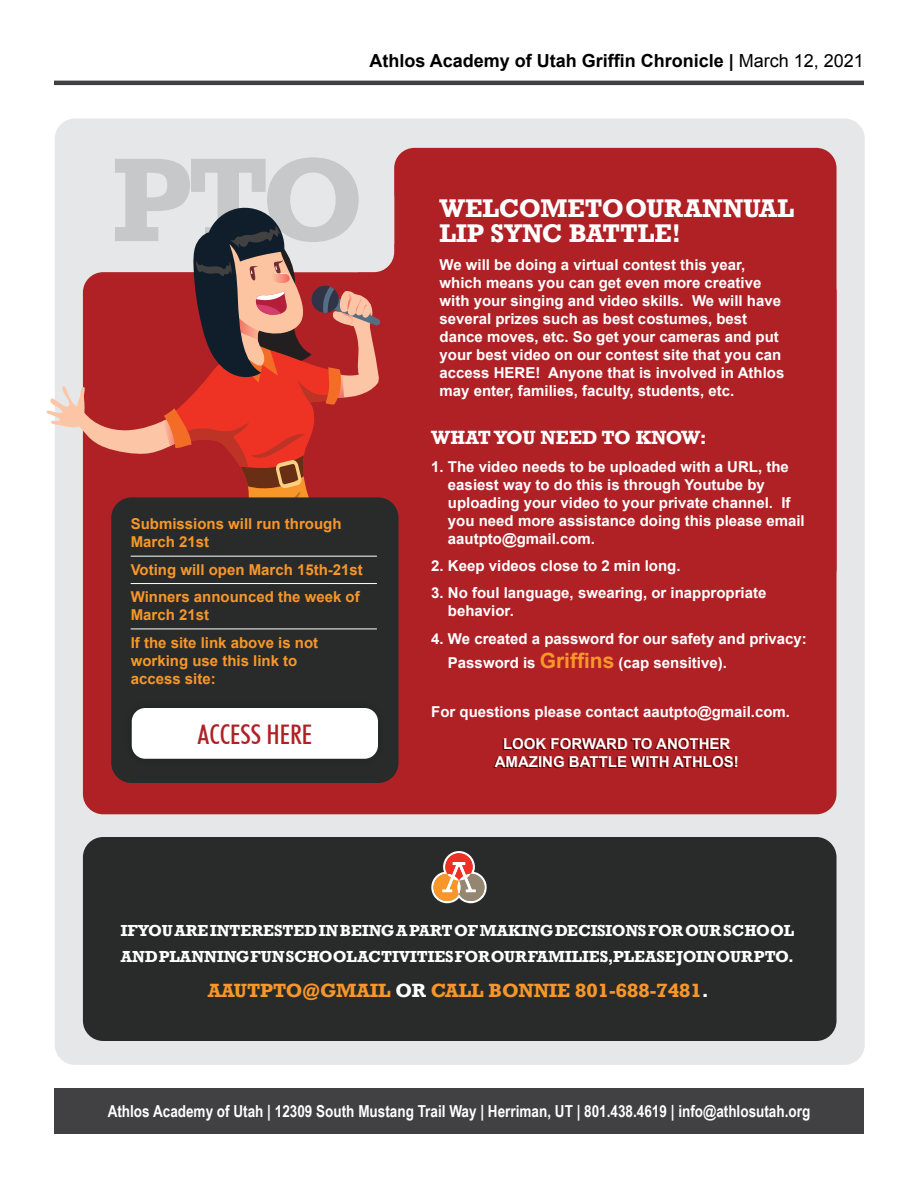
<style>
.page{position:relative;width:918px;height:1188px;background:#fff}
.page>*{position:absolute;margin:0;border:0;box-sizing:border-box;transform-origin:0 0}
.t1{font:700 111.9px "Rockwell";color:#c7c8ca}
.t2{font:500 condensed 27px "Futura BT";color:#b02126}
.t3{font:700 24px/25.5px "Rockwell";letter-spacing:-.005em;color:#fff}
.t4{font:700 18px "Arial";color:#000}
.t5{font:700 18px "Rockwell";color:#f89728}
.t6{font:700 18px "Rockwell";letter-spacing:-.015em;color:#fff}
.t7{font:700 16.5px "Arial Narrow";color:#fff}
.t8{font:700 15px/18px "Arial";color:#fff}
.t9{font:700 15px/18px "Arial";color:#f89728}
.t10{font:700 15px/25.5px "Rockwell";color:#fff}
.s1{font-weight:400}
.s2{font-size:21px;color:#f89728}
.s3{color:#fff}
</style>
<div class="page">
<div style="left:55px;top:119px;width:810px;height:946px;background:#e6e7e8;border-radius:20px"></div>
<div style="left:394px;top:148px;width:443px;height:441px;background:#b02126;border-radius:20px"></div>
<div style="left:83px;top:272px;width:754px;height:542px;background:#b02126;border-radius:20px"></div>
<div style="left:358px;top:244px;width:60px;height:45px;background:#b02126;border-radius:20px"></div>
<div style="left:233px;top:178px;width:161px;height:94px;background:#e6e7e8;border-radius:20px"></div>
<hr style="left:54px;top:81px;width:810px;height:4px;background:#414042">
<div style="left:54px;top:1089px;width:810px;height:45px;background:#414042"></div>
<div style="left:83px;top:837px;width:754px;height:204px;background:#292b2b;border-radius:20px"></div>
<svg style="left:431px;top:851px;width:56px;height:52px"></svg>
<svg style="left:47px;top:208px;width:334px;height:289px"></svg>
<div style="left:111px;top:497px;width:288px;height:286px;background:#292b2b;border-radius:20px"></div>
<hr style="left:131px;top:556px;width:246px;height:1px;background:#fff">
<hr style="left:131px;top:583px;width:246px;height:1px;background:#fff">
<hr style="left:131px;top:629px;width:246px;height:1px;background:#fff">
<div style="left:132px;top:708px;width:246px;height:51px;background:#fff;border-radius:14px"></div>
<p class="t4" style="left:370px;top:49px;width:496px">Athlos Academy of Utah Griffin Chronicle | <span class="s1">March 12, 2021</span></p>
<h1 class="t1" style="left:111px;top:128px;width:255px">PTO</h1>
<h3 class="t3" style="left:440px;top:195px;width:356px">WELCOME TO OUR ANNUAL<br>LIP SYNC BATTLE!</h3>
<p class="t8" style="left:440px;top:256px;width:346px">We will be doing a virtual contest this year, which means you can get even more creative with your singing and video skills. We will have several prizes such as best costumes, best dance moves, etc. So get your cameras and put your best video on our contest site that you can access HERE! Anyone that is involved in Athlos may enter, families, faculty, students, etc.</p>
<p class="t9" style="left:131px;top:516px;width:212px">Submissions will run through<br>March 21st</p>
<p class="t9" style="left:131px;top:556px;width:234px;line-height:27.3px">Voting will open March 15th-21st<br>Winners announced the week of</p>
<p class="t9" style="left:131px;top:602px;width:189px;line-height:27.3px">March 21st<br>If the site link above is not</p>
<p class="t9" style="left:131px;top:652px;width:168px">working use this link to access site:</p>
<h2 class="t2" style="left:198px;top:718px;width:116px">ACCESS HERE</h2>
<p class="t6" style="left:431px;top:426px;width:277px">WHAT YOU NEED TO KNOW:</p>
<p class="t8" style="left:448px;top:458px;width:358px;text-indent:-17px">1. The video needs to be uploaded with a URL, the easiest way to do this is through Youtube by uploading your video to your private channel. If you need more assistance doing this please email aautpto@gmail.com.</p>
<p class="t8" style="left:431px;top:557px;width:251px">2. Keep videos close to 2 min long.</p>
<p class="t8" style="left:448px;top:585px;width:320px;text-indent:-17px">3. No foul language, swearing, or inappropriate behavior.</p>
<p class="t8" style="left:448px;top:627px;width:361px;line-height:24px;text-indent:-17px">4. We created a password for our safety and privacy:<br>Password is <span class="s2">Griffins</span> (cap sensitive).</p>
<p class="t8" style="left:431px;top:703px;width:360px">For questions please contact aautpto@gmail.com.</p>
<p class="t8" style="left:495px;top:735px;width:245px;text-align:center">LOOK FORWARD TO ANOTHER<br>AMAZING BATTLE WITH ATHLOS!</p>
<p class="t10" style="left:121px;top:918px;width:675px">IF YOU ARE INTERESTED IN BEING A PART OF MAKING DECISIONS FOR OUR SCHOOL<br>AND PLANNING FUN SCHOOL ACTIVITIES FOR OUR FAMILIES, PLEASE JOIN OUR PTO.</p>
<p class="t5" style="left:208px;top:979px;width:503px">AAUTPTO@GMAIL <span class="s3">OR</span> CALL BONNIE 801-688-7481<span class="s3">.</span></p>
<p class="t7" style="left:108px;top:1099px;width:704px">Athlos Academy of Utah | 12309 South Mustang Trail Way | Herriman, UT | 801.438.4619 | info@athlosutah.org</p>
</div>
